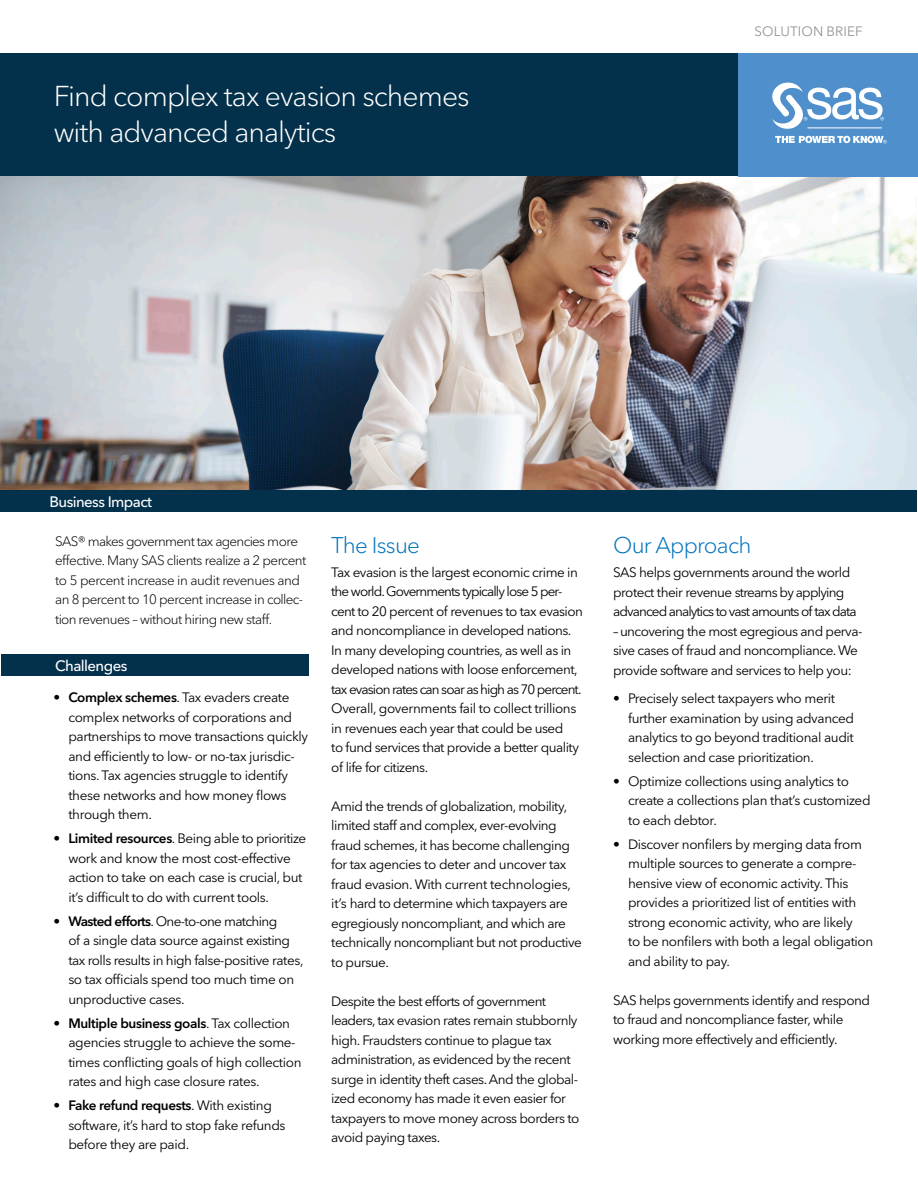
<style>
.page{position:relative;width:918px;height:1188px;background:#fff}
.page>*{position:absolute;margin:0;border:0;box-sizing:border-box;transform-origin:0 0}
.Headline_Title{font:300 28.5px/36px "Avenir Next W1 G";letter-spacing:-.035em;color:#fff}
.Subhead-1_Cobalt{font:300 22.5px "Avenir Next W1 G";letter-spacing:-.035em;color:#0074bd}
.Business_Impact___Ch{font:500 15px "Avenir Next W1 G";letter-spacing:-.04em;color:#fff}
.Body{font:13.5px/19.5px "Avenir Next W1 G";letter-spacing:-.035em;color:#000}
.Body_before_bullet{font:13.5px/19.5px "Avenir Next W1 G";letter-spacing:-.04em;color:#000}
.Business_Impact_-_bo{font:300 13.5px/19.5px "Avenir Next W1 G";letter-spacing:-.04em;color:#000}
.Collateral_Identifie{font:13.5px "Avenir Next W1 G";letter-spacing:.01em;color:#969393}
.s1{font-weight:600}
</style>
<div class="page">
<div style="left:0;top:53px;width:914px;height:124px;background:#03304b"></div>
<img style="left:0;top:177px;width:916px;height:314px">
<div style="left:0;top:491px;width:916px;height:21px;background:#03304b"></div>
<div style="left:1px;top:654px;width:308px;height:22px;background:#03304b"></div>
<div style="left:739px;top:53px;width:179px;height:124px;background:#4f90cc"></div>
<svg style="left:775px;top:136px;width:112px;height:8px"></svg>
<svg style="left:772px;top:82px;width:112px;height:47px"></svg>
<hr style="left:807px;top:128px;width:75px;height:1px;background:#fff">
<p class="Headline_Title" style="left:54px;top:78px;width:418px">Find complex tax evasion schemes with advanced analytics</p>
<p class="Collateral_Identifie" style="left:754px;top:24px;width:110px">SOLUTION BRIEF</p>
<p class="Business_Impact___Ch" style="left:49px;top:493px;width:104px">Business Impact</p>
<p class="Business_Impact_-_bo" style="left:55px;top:531px;width:253px">SAS® makes government tax agencies more effective. Many SAS clients realize a 2 percent to 5 percent increase in audit revenues and an 8 percent to 10 percent increase in collec&shy;tion revenues – without hiring new staff.</p>
<p class="Subhead-1_Cobalt" style="left:331px;top:531px;width:90px">The Issue</p>
<p class="Body" style="left:331px;top:562px;width:253px">Tax evasion is the largest economic crime in the world. Governments typically lose 5 per&shy;cent to 20 percent of revenues to tax evasion and noncompliance in developed nations.<br>In many developing countries, as well as in developed nations with loose enforcement, tax evasion rates can soar as high as 70 percent.<br>Overall, governments fail to collect trillions in revenues each year that could be used<br>to fund services that provide a better quality of life for citizens.</p>
<p class="Body" style="left:331px;top:796px;width:252px">Amid the trends of globalization, mobility, limited staff and complex, ever-evolving fraud schemes, it has become challenging for tax agencies to deter and uncover tax fraud evasion. With current technologies, it’s hard to determine which taxpayers are egregiously noncompliant, and which are technically noncompliant but not productive to pursue.</p>
<p class="Body" style="left:331px;top:991px;width:250px">Despite the best efforts of government leaders, tax evasion rates remain stubbornly high. Fraudsters continue to plague tax administration, as evidenced by the recent surge in identity theft cases. And the global&shy;ized economy has made it even easier for taxpayers to move money across borders to avoid paying taxes.</p>
<p class="Business_Impact___Ch" style="left:55px;top:656px;width:74px">Challenges</p>
<p class="Body" style="left:68px;top:688px;width:241px;text-indent:-15px"><span class="s1">• Complex schemes</span>. Tax evaders create complex networks of corporations and partnerships to move transactions quickly and efficiently to low- or no-tax jurisdic&shy;tions. Tax agencies struggle to identify these networks and how money flows through them.</p>
<p class="Body" style="left:68px;top:829px;width:239px;text-indent:-15px"><span class="s1">• Limited resources</span>. Being able to prioritize work and know the most cost-effective action to take on each case is crucial, but it’s difficult to do with current tools.</p>
<p class="Body" style="left:68px;top:911px;width:237px;text-indent:-15px"><span class="s1">• Wasted efforts</span>. One-to-one matching<br>of a single data source against existing tax rolls results in high false-positive rates, so tax officials spend too much time on unproductive cases.</p>
<p class="Body" style="left:68px;top:1013px;width:235px;text-indent:-15px"><span class="s1">• Multiple business goals</span>. Tax collection agencies struggle to achieve the some&shy;times conflicting goals of high collection rates and high case closure rates.</p>
<p class="Body" style="left:68px;top:1096px;width:219px;text-indent:-15px"><span class="s1">• Fake refund requests</span>. With existing software, it’s hard to stop fake refunds before they are paid.</p>
<p class="Subhead-1_Cobalt" style="left:613px;top:532px;width:140px">Our Approach</p>
<p class="Body_before_bullet" style="left:613px;top:563px;width:245px">SAS helps governments around the world protect their revenue streams by applying advanced analytics to vast amounts of tax data</p>
<p class="Body_before_bullet" style="left:613px;top:621px;width:251px">– uncovering the most egregious and perva&shy;sive cases of fraud and noncompliance. We provide software and services to help you:</p>
<p class="Body" style="left:628px;top:689px;width:228px;text-indent:-15px">• Precisely select taxpayers who merit further examination by using advanced analytics to go beyond traditional audit selection and case prioritization.</p>
<p class="Body" style="left:628px;top:771px;width:244px;text-indent:-15px">• Optimize collections using analytics to create a collections plan that’s customized to each debtor.</p>
<p class="Body" style="left:628px;top:834px;width:247px;text-indent:-15px">• Discover nonfilers by merging data from multiple sources to generate a compre&shy;hensive view of economic activity. This provides a prioritized list of entities with strong economic activity, who are likely<br>to be nonfilers with both a legal obligation and ability to pay.</p>
<p class="Body" style="left:613px;top:990px;width:258px">SAS helps governments identify and respond to fraud and noncompliance faster, while working more effectively and efficiently.</p>
</div>
